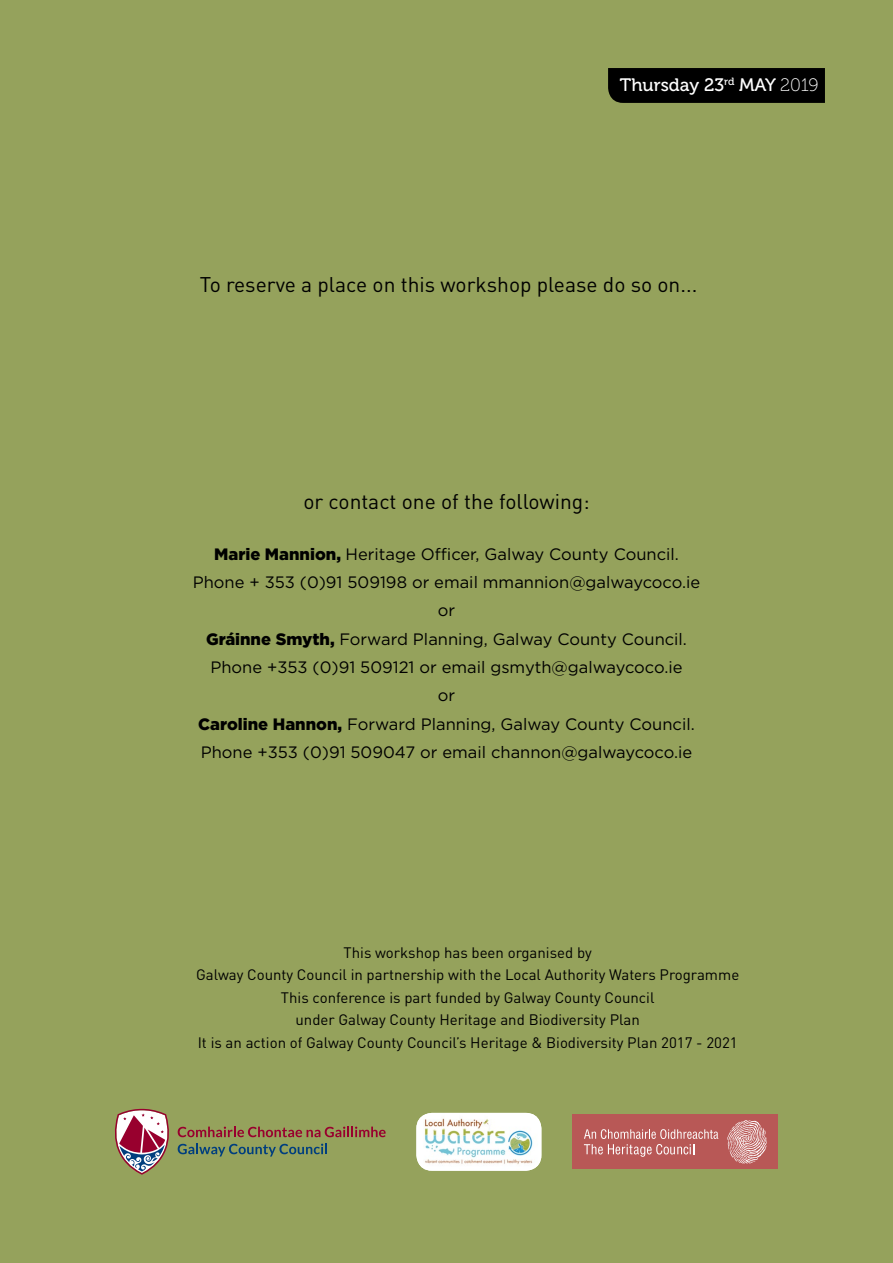
<style>
.page{position:relative;width:893px;height:1263px;background:#95a25c}
.page>*{position:absolute;margin:0;border:0;box-sizing:border-box;transform-origin:0 0}
.t1{font:21px "DIN";color:#000}
.t2{font:18px "Museo 500";color:#fff}
.t3{font:16.5px/28.3px "Gotham";color:#000;text-align:center}
.t4{font:15px/22.5px "DIN";color:#000;text-align:center}
.s1{font-family:"Museo 100"}
.s2{font-weight:900}
</style>
<div class="page">
<svg style="left:115px;top:1109px;width:54px;height:66px"></svg>
<svg style="left:178px;top:1126px;width:208px;height:11px"></svg>
<svg style="left:178px;top:1143px;width:149px;height:13px"></svg>
<div style="left:572px;top:1114px;width:206px;height:55px;background:#b85856"></div>
<svg style="left:584px;top:1129px;width:134px;height:28px"></svg>
<svg style="left:727px;top:1120px;width:40px;height:44px"></svg>
<img style="left:416px;top:1113px;width:125px;height:58px">
<div style="left:608px;top:68px;width:217px;height:35px;background:#000"></div>
<p class="t2" style="left:620px;top:75px;width:200px">Thursday 23<sup>rd</sup> MAY <span class="s1">2019</span></p>
<p class="t1" style="left:200px;top:272px;width:499px">To reserve a place on this workshop please do so on...</p>
<p class="t1" style="left:303px;top:488px;width:288px">or contact one of the following:</p>
<p class="t3" style="left:193px;top:539px;width:509px"><span class="s2">Marie Mannion,</span> Heritage Officer, Galway County Council.<br>Phone + 353 (0)91 509198 or email mmannion@galwaycoco.ie or<br><span class="s2">Gráinne Smyth,</span> Forward Planning, Galway County Council.<br>Phone +353 (0)91 509121 or email gsmyth@galwaycoco.ie<br>or<br><span class="s2">Caroline Hannon,</span> Forward Planning, Galway County Council.<br>Phone +353 (0)91 509047 or email channon@galwaycoco.ie</p>
<p class="t4" style="left:196px;top:940px;width:545px">This workshop has been organised by<br>Galway County Council in partnership with the Local Authority Waters Programme This conference is part funded by Galway County Council<br>under Galway County Heritage and Biodiversity Plan<br>It is an action of Galway County Council’s Heritage &amp; Biodiversity Plan 2017 - 2021</p>
</div>
